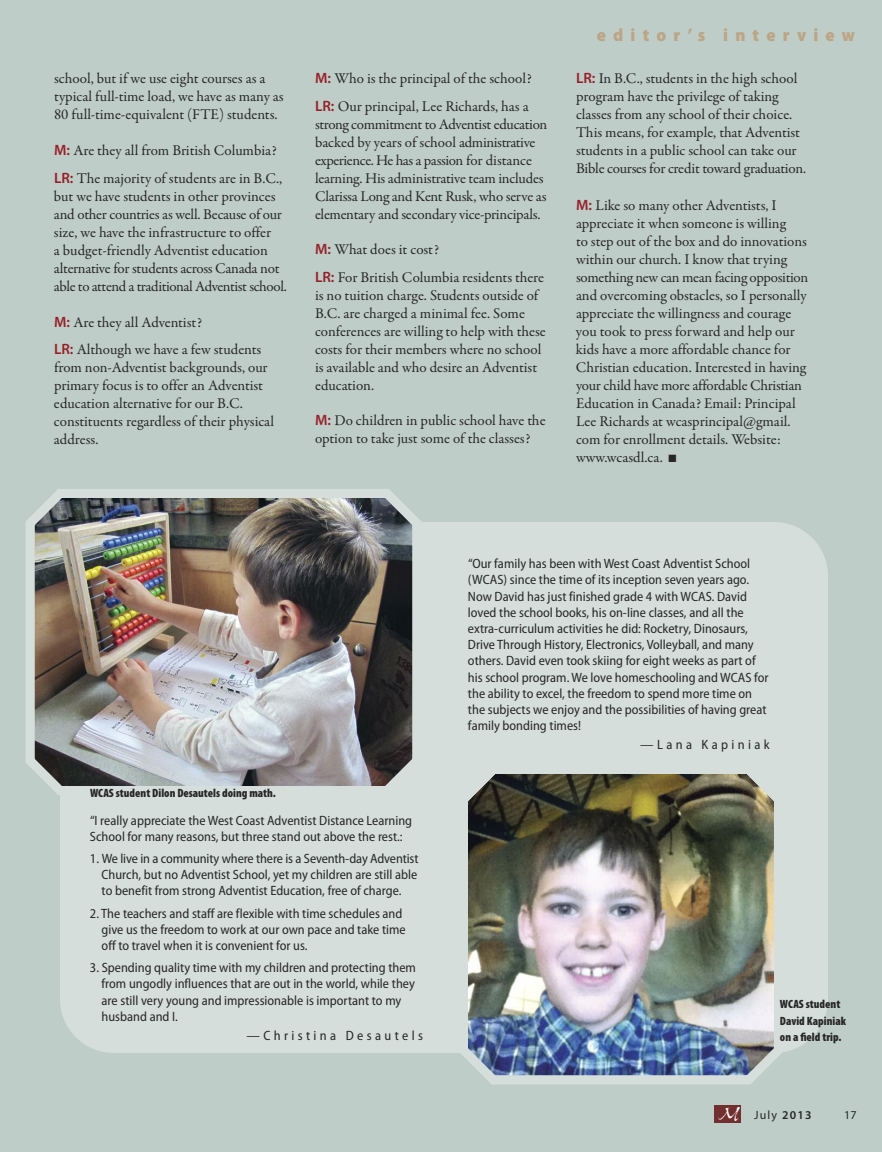
<style>
.page{position:relative;width:882px;height:1152px;background:#bfcdc9}
.page>*{position:absolute;margin:0;border:0;box-sizing:border-box;transform-origin:0 0}
.t1{font:900 semi-condensed 18px "Myriad Pro";letter-spacing:.4em;color:#bca585}
.t2{font:15px/18px "Garamond Premr Pro";letter-spacing:-.005em;color:#272627}
.t3{font:semi-condensed 13.5px/16.2px "Myriad Pro";color:#272627}
.t4{font:semi-condensed 13.5px "Myriad Pro";letter-spacing:.25em;color:#272627}
.t5{font:900 condensed 12px/16.5px "Myriad Pro";color:#272627}
.t6{font:12px "Myriad Pro";letter-spacing:.1em;color:#272627}
.s1{font-family:"Myriad Pro";font-weight:600;color:#961f27}
.s2{font-family:"Arid ITC";font-size:21px;color:#fff}
.s3{font-weight:600}
</style>
<div class="page">
<div style="left:714px;top:1106px;width:27px;height:18px;background:#722f2f"></div>
<div style="left:60px;top:522px;width:768px;height:531px;background:#d5deda;border-radius:54px"></div>
<img style="left:26px;top:489px;width:395px;height:306px">
<img style="left:461px;top:774px;width:322px;height:310px">
<p class="t2" style="left:54px;top:70px;width:231px">school, but if we use eight courses as a typical full-time load, we have as many as<br>80 full-time-equivalent (FTE) students.</p>
<p class="t2" style="left:54px;top:138px;width:230px;line-height:27.3px"><span class="s1">M:</span> Are they all from British Columbia?<br><span class="s1">LR:</span> The majority of students are in B.C.,</p>
<p class="t2" style="left:54px;top:188px;width:234px">but we have students in other provinces and other countries as well. Because of our size, we have the infrastructure to offer<br>a budget-friendly Adventist education alternative for students across Canada not able to attend a traditional Adventist school.</p>
<p class="t2" style="left:54px;top:310px;width:209px;line-height:27.3px"><span class="s1">M:</span> Are they all Adventist?<br><span class="s1">LR:</span> Although we have a few students</p>
<p class="t2" style="left:54px;top:360px;width:222px">from non-Adventist backgrounds, our primary focus is to offer an Adventist education alternative for our B.C. constituents regardless of their physical address.</p>
<p class="t2" style="left:315px;top:66px;width:218px;line-height:27.3px"><span class="s1">M:</span> Who is the principal of the school?<br><span class="s1">LR:</span> Our principal, Lee Richards, has a</p>
<p class="t2" style="left:315px;top:116px;width:234px">strong commitment to Adventist education backed by years of school administrative experience. He has a passion for distance learning. His administrative team includes Clarissa Long and Kent Rusk, who serve as elementary and secondary vice-principals.</p>
<p class="t2" style="left:315px;top:237px;width:231px;line-height:27.3px"><span class="s1">M:</span> What does it cost?<br><span class="s1">LR:</span> For British Columbia residents there</p>
<p class="t2" style="left:315px;top:287px;width:232px">is no tuition charge. Students outside of B.C. are charged a minimal fee. Some conferences are willing to help with these costs for their members where no school is available and who desire an Adventist education.</p>
<p class="t2" style="left:315px;top:413px;width:232px"><span class="s1">M:</span> Do children in public school have the option to take just some of the classes?</p>
<p class="t1" style="left:597px;top:28px;width:260px">editor’s interview</p>
<p class="t2" style="left:576px;top:71px;width:232px"><span class="s1">LR:</span> In B.C., students in the high school program have the privilege of taking classes from any school of their choice.<br>This means, for example, that Adventist students in a public school can take our Bible courses for credit toward graduation.</p>
<p class="t2" style="left:576px;top:197px;width:234px"><span class="s1">M:</span> Like so many other Adventists, I appreciate it when someone is willing<br>to step out of the box and do innovations within our church. I know that trying something new can mean facing opposition and overcoming obstacles, so I personally appreciate the willingness and courage you took to press forward and help our kids have a more affordable chance for Christian education. Interested in having your child have more affordable Christian Education in Canada? Email: Principal Lee Richards at wcasprincipal@gmail. com for enrollment details. Website: www.wcasdl.ca. ■</p>
<p class="t5" style="left:90px;top:786px;width:187px">WCAS student Dilon Desautels doing math.</p>
<p class="t3" style="left:468px;top:557px;width:302px">“Our family has been with West Coast Adventist School (WCAS) since the time of its inception seven years ago.<br>Now David has just finished grade 4 with WCAS. David loved the school books, his on-line classes, and all the extra-curriculum activities he did: Rocketry, Dinosaurs, Drive Through History, Electronics, Volleyball, and many others. David even took skiing for eight weeks as part of his school program. We love homeschooling and WCAS for the ability to excel, the freedom to spend more time on the subjects we enjoy and the possibilities of having great family bonding times!</p>
<p class="t4" style="left:640px;top:740px;width:131px">—Lana Kapiniak</p>
<p class="t3" style="left:90px;top:813px;width:324px">“I really appreciate the West Coast Adventist Distance Learning<br>School for many reasons, but three stand out above the rest.:</p>
<p class="t3" style="left:102px;top:852px;width:318px;text-align:justify;text-indent:-12px">1. We live in a community where there is a Seventh-day Adventist Church, but no Adventist School, yet my children are still able to benefit from strong Adventist Education, free of charge.</p>
<p class="t3" style="left:102px;top:906px;width:306px;text-indent:-12px">2. The teachers and staff are flexible with time schedules and give us the freedom to work at our own pace and take time off to travel when it is convenient for us.</p>
<p class="t3" style="left:102px;top:961px;width:316px;text-indent:-12px">3. Spending quality time with my children and protecting them from ungodly influences that are out in the world, while they are still very young and impressionable is important to my husband and I.</p>
<p class="t4" style="left:246px;top:1031px;width:178px">—Christina Desautels</p>
<p class="t5" style="left:780px;top:997px;width:67px">WCAS student<br>David Kapiniak on a field trip.</p>
<p class="t6" style="left:719px;top:1111px;width:94px"><span class="s2">M</span> July <span class="s3">2013</span></p>
<p class="t6" style="left:844px;top:1111px;width:14px">17</p>
</div>
